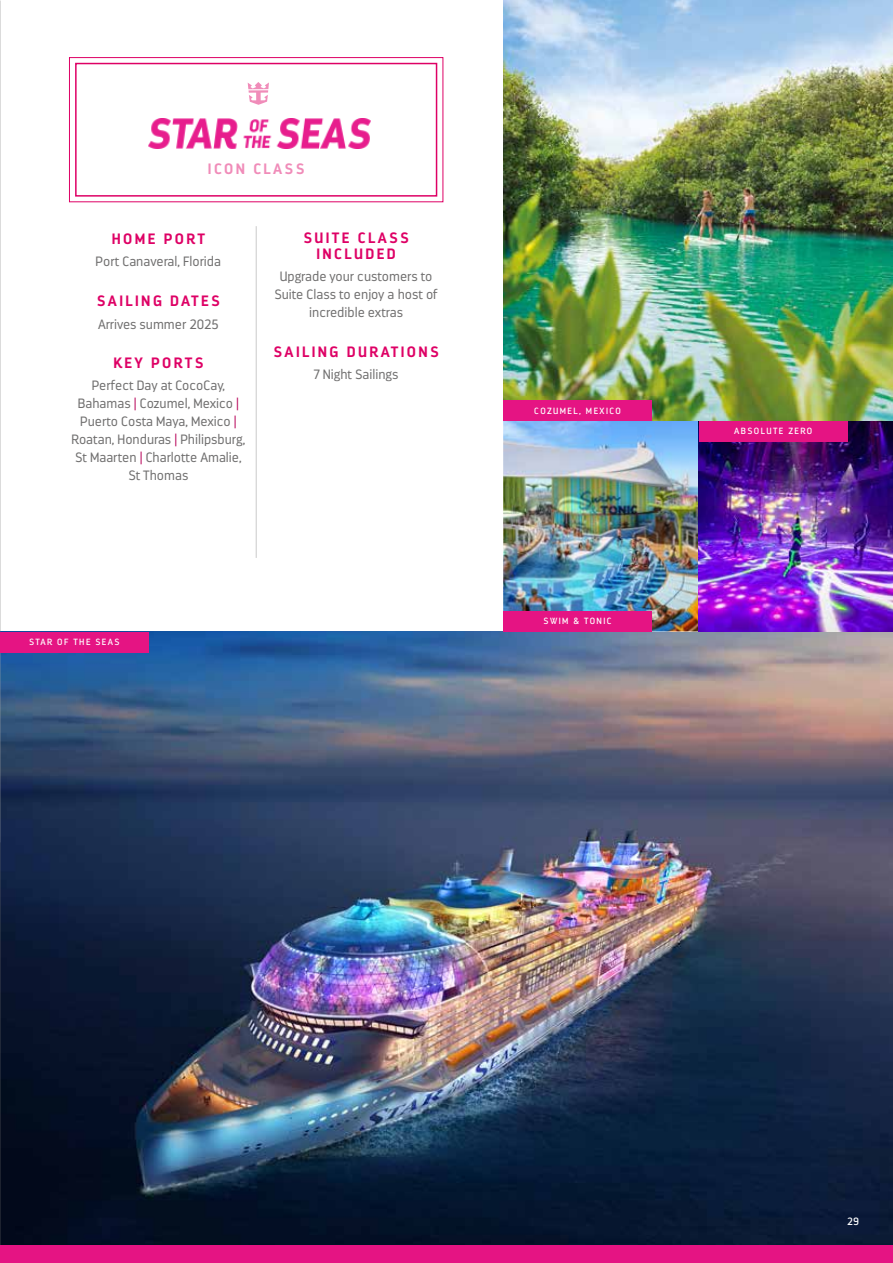
<style>
.page{position:relative;width:893px;height:1263px;background:#fff}
.page>*{position:absolute;margin:0;border:0;box-sizing:border-box;transform-origin:0 0}
.t1{font:700 15px/16.5px "Darwin";letter-spacing:.16em;color:#de0065;text-align:center}
.t2{font:700 15px "Darwin";letter-spacing:.16em;color:#f08cb9}
.t3{font:300 13.5px/18px "Darwin";color:#706f6f;text-align:center}
.t4{font:10.5px "Darwin";color:#fff}
.t5{font:9px "Darwin";letter-spacing:.16em;color:#fff}
.s1{color:#b60057}
</style>
<div class="page">
<img style="left:0;top:0;width:1px;height:631px">
<img style="left:1px;top:631px;width:892px;height:615px">
<img style="left:503px;top:0;width:390px;height:421px">
<img style="left:0;top:842px;width:1px;height:421px">
<img style="left:503px;top:421px;width:196px;height:210px">
<img style="left:699px;top:421px;width:194px;height:210px">
<img style="left:0;top:631px;width:1px;height:211px">
<div style="left:503px;top:611px;width:149px;height:20px;background:#e51483"></div>
<div style="left:0;top:632px;width:149px;height:20px;background:#e51483"></div>
<div style="left:503px;top:400px;width:149px;height:21px;background:#e51483"></div>
<div style="left:699px;top:421px;width:149px;height:21px;background:#e51483"></div>
<div style="left:0;top:1246px;width:893px;height:17px;background:#e51483"></div>
<div style="left:69px;top:57px;width:374px;height:145px;border:1px solid #de0065"></div>
<div style="left:75px;top:63px;width:362px;height:134px;border:2px solid #de0065"></div>
<hr style="left:256px;top:226px;width:1px;height:332px;background:#cacaca">
<svg style="left:248px;top:82px;width:21px;height:23px"></svg>
<img style="left:149px;top:119px;width:221px;height:29px">
<p class="t2" style="left:208px;top:159px;width:98px">ICON CLASS</p>
<p class="t1" style="left:112px;top:230px;width:95px">HOME PORT</p>
<p class="t3" style="left:96px;top:252px;width:127px">Port Canaveral, Florida</p>
<p class="t1" style="left:97px;top:292px;width:125px">SAILING DATES</p>
<p class="t3" style="left:98px;top:315px;width:122px">Arrives summer 2025</p>
<p class="t1" style="left:113px;top:355px;width:91px">KEY PORTS</p>
<p class="t3" style="left:72px;top:377px;width:175px">Perfect Day at CocoCay,<br>Bahamas <span class="s1">|</span> Cozumel, Mexico <span class="s1">|<br></span>Puerto Costa Maya, Mexico <span class="s1">|<br></span>Roatan, Honduras <span class="s1">|</span> Philipsburg,<br>St Maarten <span class="s1">|</span> Charlotte Amalie,<br>St Thomas</p>
<p class="t1" style="left:303px;top:229px;width:107px">SUITE CLASS<br>INCLUDED</p>
<p class="t3" style="left:274px;top:268px;width:165px">Upgrade your customers to<br>Suite Class to enjoy a host of incredible extras</p>
<p class="t1" style="left:273px;top:344px;width:167px">SAILING DURATIONS</p>
<p class="t3" style="left:314px;top:366px;width:86px">7 Night Sailings</p>
<p class="t5" style="left:29px;top:636px;width:92px">STAR OF THE SEAS</p>
<p class="t5" style="left:534px;top:405px;width:88px">COZUMEL, MEXICO</p>
<p class="t5" style="left:544px;top:615px;width:70px">SWIM &amp; TONIC</p>
<p class="t5" style="left:734px;top:426px;width:80px">ABSOLUTE ZERO</p>
<p class="t4" style="left:847px;top:1215px;width:13px">29</p>
</div>
